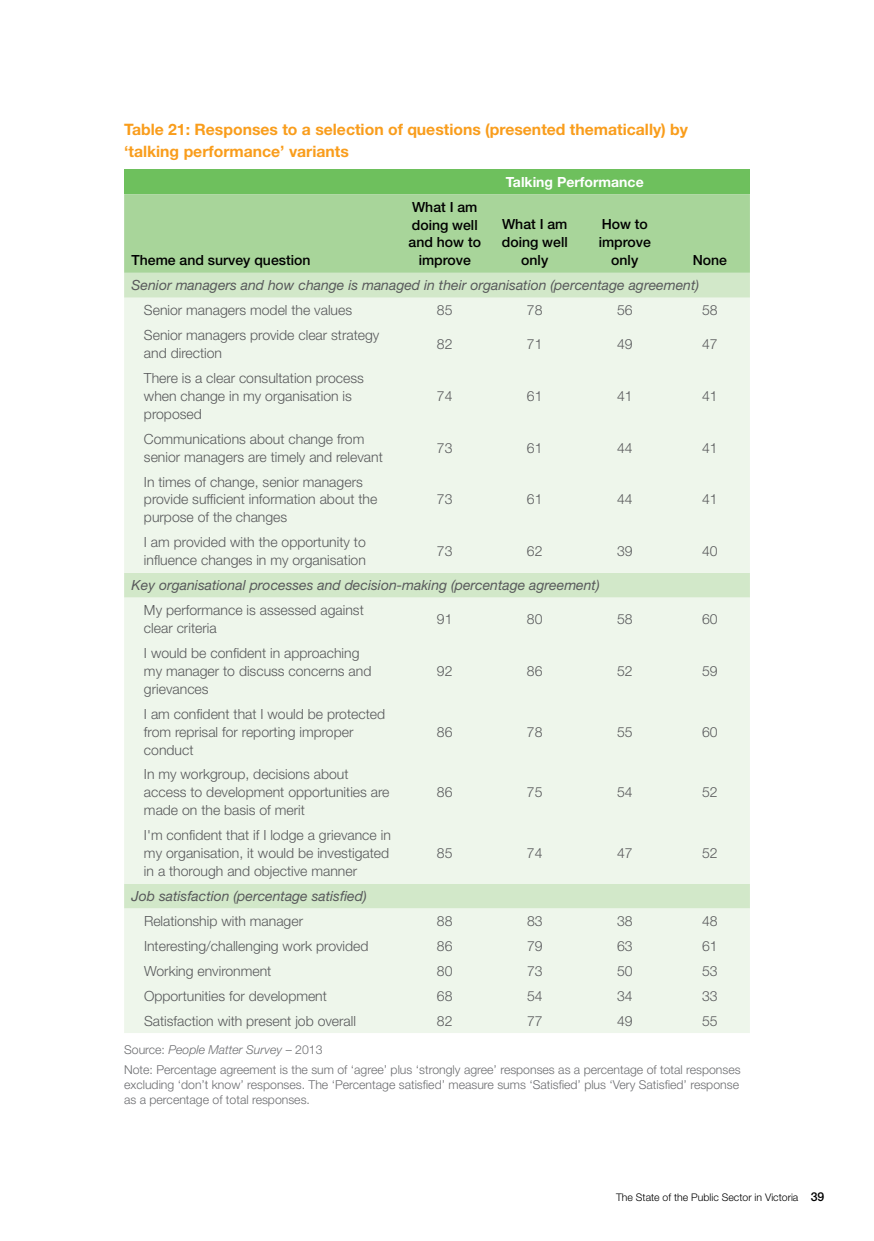
<style>
.page{position:relative;width:874px;height:1241px;background:#fff}
.page>*{position:absolute;margin:0;border:0;box-sizing:border-box;transform-origin:0 0}
.t1{font:700 15.75px/21.9px "Helvetica Neue LT Std";color:#f99d1c}
.t2{font:300 14px/17.8px "Helvetica Neue LT Std";color:#58595b}
.t3{font:italic 14px "Helvetica Neue LT Std";color:#58595b}
.t4{font:500 14px/17.8px "Helvetica Neue LT Std";color:#000;text-align:center}
.t5{font:700 14px "Helvetica Neue LT Std";color:#fff}
.t6{font:300 12.25px/19.6px "Helvetica Neue LT Std";color:#6d6e71}
.t7{font:300 10.5px "Helvetica Neue LT Std";color:#000}
.s1{font-style:italic}
.s2{font-weight:500;font-size:12.25px}
</style>
<div class="page">
<div style="left:124px;top:169px;width:275px;height:25px;background:#6ec05d"></div>
<div style="left:399px;top:169px;width:350px;height:25px;background:#6ec05d"></div>
<div style="left:124px;top:194px;width:625px;height:79px;background:#a8d59a"></div>
<div style="left:124px;top:273px;width:625px;height:25px;background:#d2e8c9"></div>
<div style="left:124px;top:298px;width:625px;height:734px;background:#eef6eb"></div>
<p class="t1" style="left:124px;top:118px;width:565px">Table 21: Responses to a selection of questions (presented thematically) by ‘talking performance’ variants</p>
<p class="t5" style="left:505px;top:173px;width:139px">Talking Performance</p>
<p class="t4" style="left:408px;top:197px;width:74px">What I am doing well and how to improve</p>
<p class="t4" style="left:501px;top:215px;width:67px">What I am doing well only</p>
<p class="t4" style="left:598px;top:215px;width:54px">How to improve only</p>
<p class="t4" style="left:692px;top:251px;width:36px">None</p>
<p class="t3" style="left:131px;top:277px;width:568px">Senior managers and how change is managed in their organisation (percentage agreement)</p>
<p class="t2" style="left:144px;top:301px;width:209px">Senior managers model the values</p>
<p class="t2" style="left:436px;top:301px;width:17px">85</p>
<p class="t2" style="left:526px;top:301px;width:17px">78</p>
<p class="t2" style="left:616px;top:301px;width:17px">56</p>
<p class="t2" style="left:701px;top:301px;width:17px">58</p>
<p class="t2" style="left:144px;top:326px;width:237px">Senior managers provide clear strategy and direction</p>
<p class="t2" style="left:436px;top:335px;width:17px">82</p>
<p class="t2" style="left:526px;top:335px;width:17px">71</p>
<p class="t2" style="left:616px;top:335px;width:17px">49</p>
<p class="t2" style="left:701px;top:335px;width:17px">47</p>
<p class="t2" style="left:144px;top:368px;width:221px">There is a clear consultation process when change in my organisation is proposed</p>
<p class="t4" style="left:131px;top:251px;width:180px">Theme and survey question</p>
<p class="t2" style="left:436px;top:386px;width:17px">74</p>
<p class="t2" style="left:526px;top:386px;width:17px">61</p>
<p class="t2" style="left:616px;top:386px;width:17px">41</p>
<p class="t2" style="left:701px;top:386px;width:17px">41</p>
<p class="t2" style="left:144px;top:429px;width:240px">Communications about change from senior managers are timely and relevant</p>
<p class="t2" style="left:436px;top:438px;width:17px">73</p>
<p class="t2" style="left:526px;top:438px;width:17px">61</p>
<p class="t2" style="left:616px;top:438px;width:17px">44</p>
<p class="t2" style="left:701px;top:438px;width:17px">41</p>
<p class="t2" style="left:144px;top:472px;width:235px">In times of change, senior managers provide sufficient information about the purpose of the changes</p>
<p class="t2" style="left:436px;top:490px;width:17px">73</p>
<p class="t2" style="left:526px;top:490px;width:17px">61</p>
<p class="t2" style="left:616px;top:490px;width:17px">44</p>
<p class="t2" style="left:701px;top:490px;width:17px">41</p>
<p class="t2" style="left:144px;top:533px;width:223px">I am provided with the opportunity to influence changes in my organisation</p>
<p class="t2" style="left:436px;top:542px;width:17px">73</p>
<p class="t2" style="left:526px;top:542px;width:17px">62</p>
<p class="t2" style="left:616px;top:542px;width:17px">39</p>
<p class="t2" style="left:701px;top:542px;width:17px">40</p>
<p class="t3" style="left:131px;top:576px;width:469px">Key organisational processes and decision-making (percentage agreement)</p>
<p class="t2" style="left:144px;top:600px;width:221px">My performance is assessed against clear criteria</p>
<p class="t2" style="left:437px;top:609px;width:17px">91</p>
<p class="t2" style="left:526px;top:609px;width:17px">80</p>
<p class="t2" style="left:616px;top:609px;width:17px">58</p>
<p class="t2" style="left:701px;top:609px;width:17px">60</p>
<p class="t2" style="left:144px;top:643px;width:229px">I would be confident in approaching my manager to discuss concerns and grievances</p>
<p class="t2" style="left:437px;top:661px;width:17px">92</p>
<p class="t2" style="left:526px;top:661px;width:17px">86</p>
<p class="t2" style="left:616px;top:661px;width:17px">52</p>
<p class="t2" style="left:701px;top:661px;width:17px">59</p>
<p class="t2" style="left:144px;top:704px;width:242px">I am confident that I would be protected from reprisal for reporting improper conduct</p>
<p class="t2" style="left:144px;top:765px;width:247px">In my workgroup, decisions about access to development opportunities are made on the basis of merit</p>
<p class="t2" style="left:144px;top:825px;width:248px;text-align:justify">I'm confident that if I lodge a grievance in my organisation, it would be investigated in a thorough and objective manner</p>
<p class="t2" style="left:437px;top:722px;width:17px">86</p>
<p class="t2" style="left:526px;top:722px;width:17px">78</p>
<p class="t2" style="left:616px;top:722px;width:17px">55</p>
<p class="t2" style="left:701px;top:722px;width:17px">60</p>
<p class="t2" style="left:437px;top:783px;width:17px">86</p>
<p class="t2" style="left:526px;top:783px;width:17px">75</p>
<p class="t2" style="left:616px;top:783px;width:17px">54</p>
<p class="t2" style="left:701px;top:783px;width:17px">52</p>
<p class="t2" style="left:437px;top:843px;width:17px">85</p>
<p class="t2" style="left:526px;top:843px;width:17px">74</p>
<p class="t2" style="left:616px;top:843px;width:17px">47</p>
<p class="t2" style="left:701px;top:843px;width:17px">52</p>
<p class="t3" style="left:131px;top:887px;width:236px">Job satisfaction (percentage satisfied)</p>
<p class="t2" style="left:144px;top:911px;width:160px">Relationship with manager</p>
<p class="t2" style="left:437px;top:911px;width:17px">88</p>
<p class="t2" style="left:526px;top:911px;width:17px">83</p>
<p class="t2" style="left:616px;top:911px;width:17px">38</p>
<p class="t2" style="left:701px;top:911px;width:17px">48</p>
<p class="t2" style="left:144px;top:936px;width:226px">Interesting/challenging work provided</p>
<p class="t2" style="left:437px;top:936px;width:17px">86</p>
<p class="t2" style="left:526px;top:936px;width:17px">79</p>
<p class="t2" style="left:616px;top:936px;width:17px">63</p>
<p class="t2" style="left:701px;top:936px;width:17px">61</p>
<p class="t2" style="left:144px;top:961px;width:129px">Working environment</p>
<p class="t2" style="left:437px;top:961px;width:17px">80</p>
<p class="t2" style="left:526px;top:961px;width:17px">73</p>
<p class="t2" style="left:616px;top:961px;width:17px">50</p>
<p class="t2" style="left:701px;top:961px;width:17px">53</p>
<p class="t2" style="left:144px;top:986px;width:184px">Opportunities for development</p>
<p class="t2" style="left:437px;top:986px;width:17px">68</p>
<p class="t2" style="left:526px;top:986px;width:17px">54</p>
<p class="t2" style="left:616px;top:986px;width:17px">34</p>
<p class="t2" style="left:701px;top:986px;width:17px">33</p>
<p class="t2" style="left:144px;top:1011px;width:213px">Satisfaction with present job overall</p>
<p class="t2" style="left:437px;top:1011px;width:17px">82</p>
<p class="t2" style="left:526px;top:1011px;width:17px">77</p>
<p class="t2" style="left:616px;top:1011px;width:17px">49</p>
<p class="t2" style="left:701px;top:1011px;width:17px">55</p>
<p class="t6" style="left:124px;top:1039px;width:617px">Source: <span class="s1">People Matter Survey</span> – 2013<br>Note: Percentage agreement is the sum of ‘agree’ plus ‘strongly agree’ responses as a percentage of total responses</p>
<p class="t6" style="left:124px;top:1076px;width:616px;line-height:14.7px">excluding ‘don’t know’ responses. The ‘Percentage satisfied’ measure sums ‘Satisfied’ plus ‘Very Satisfied’ response as a percentage of total responses.</p>
<p class="t7" style="left:615px;top:1190px;width:210px">The State of the Public Sector in Victoria <span class="s2">39</span></p>
</div>
